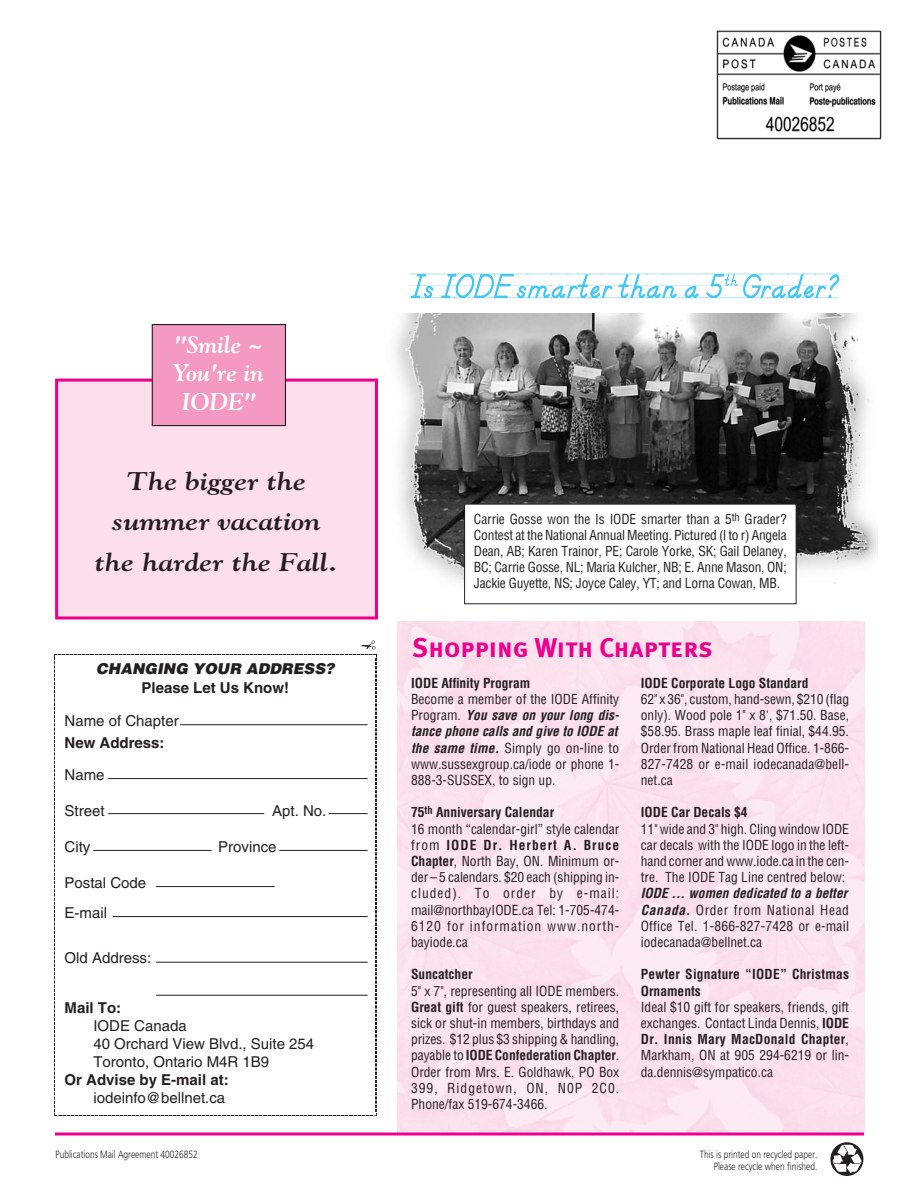
<style>
.page{position:relative;width:918px;height:1188px;background:#fff}
.page>*{position:absolute;margin:0;border:0;box-sizing:border-box;transform-origin:0 0}
.t1{font:27px "Meta Plus Bold Caps";color:#ec008c}
.t2{font:italic 700 25.5px/40.5px "Goudy";color:#231f20;text-align:center;scale:1.15 1}
.t3{font:italic 700 24px/28.8px "Goudy";color:#fff;text-align:center}
.t4{font:15px/18px "Helvetica";color:#231f20}
.t5{font:700 15px "Helvetica";color:#231f20}
.t6{font:italic 900 15px "Helvetica";color:#231f20}
.t7{font:condensed 13.5px/16.2px "Helvetica";color:#231f20;text-align:justify}
.t8{font:700 condensed 13.5px/16.2px "Helvetica";color:#231f20}
.t9{font:300 10.5px/12.6px "Frutiger";color:#231f20;text-align:right;scale:.8 1}
.s1{font-weight:700;font-style:italic}
.s2{font-weight:700}
</style>
<div class="page">
<img style="left:395px;top:313px;width:482px;height:280px">
<div style="left:398px;top:622px;width:466px;height:510px;background:#fce3ed"></div>
<svg style="left:55px;top:1132px;width:809px;height:4px;background:#f03da7"></svg>
<img style="left:830px;top:1142px;width:34px;height:34px">
<div style="left:57px;top:380px;width:319px;height:238px;background:#fcdfeb"></div>
<div style="left:55px;top:379px;width:323px;height:240px;border:3px solid #ec008c"></div>
<div style="left:152px;top:325px;width:133px;height:101px;background:#f499c1"></div>
<div style="left:152px;top:324px;width:134px;height:102px;border:1px solid #231f20"></div>
<img style="left:716px;top:30px;width:166px;height:110px">
<img style="left:376px;top:658px;width:1px;height:454px">
<svg style="left:54px;top:1112px;width:323px;height:4px"></svg>
<img style="left:54px;top:658px;width:1px;height:454px">
<hr style="left:180px;top:724px;width:188px;height:1px;background:#231f20">
<hr style="left:108px;top:778px;width:260px;height:1px;background:#231f20">
<hr style="left:108px;top:813px;width:156px;height:1px;background:#231f20">
<hr style="left:329px;top:813px;width:39px;height:1px;background:#231f20">
<hr style="left:93px;top:850px;width:119px;height:1px;background:#231f20">
<hr style="left:279px;top:850px;width:89px;height:1px;background:#231f20">
<hr style="left:156px;top:886px;width:119px;height:1px;background:#231f20">
<hr style="left:156px;top:962px;width:212px;height:1px;background:#231f20">
<hr style="left:156px;top:995px;width:212px;height:1px;background:#231f20">
<svg style="left:54px;top:641px;width:323px;height:17px"></svg>
<hr style="left:113px;top:916px;width:255px;height:1px;background:#231f20">
<div style="left:465px;top:505px;width:331px;height:98px;background:#fff"></div>
<svg style="left:410px;top:274px;width:429px;height:24px"></svg>
<h3 class="t3" style="left:174px;top:332px;width:92px">"Smile ~<br>You're in<br>IODE"</h3>
<h2 class="t2" style="left:95px;top:463px;width:213px">The bigger the summer vacation the harder the Fall.</h2>
<p class="t6" style="left:96px;top:664px;width:242px">CHANGING YOUR ADDRESS?</p>
<p class="t5" style="left:142px;top:682px;width:149px">Please Let Us Know!</p>
<p class="t4" style="left:65px;top:713px;width:116px">Name of Chapter</p>
<p class="t5" style="left:65px;top:737px;width:102px">New Address:</p>
<p class="t4" style="left:65px;top:767px;width:41px">Name</p>
<p class="t4" style="left:65px;top:803px;width:42px">Street</p>
<p class="t4" style="left:272px;top:803px;width:56px">Apt. No.</p>
<p class="t4" style="left:65px;top:839px;width:27px">City</p>
<p class="t4" style="left:218px;top:839px;width:60px">Province</p>
<p class="t4" style="left:65px;top:869px;width:83px;line-height:30px">Postal Code<br>E-mail</p>
<p class="t4" style="left:65px;top:950px;width:88px">Old Address:</p>
<p class="t5" style="left:65px;top:1002px;width:58px">Mail To:</p>
<p class="t4" style="left:93px;top:1018px;width:222px">IODE Canada<br>40 Orchard View Blvd., Suite 254<br>Toronto, Ontario M4R 1B9</p>
<p class="t5" style="left:65px;top:1074px;width:166px">Or Advise by E-mail at:</p>
<p class="t4" style="left:93px;top:1090px;width:133px">iodeinfo@bellnet.ca</p>
<p class="t9" style="left:56px;top:1148px;width:179px">Publications Mail Agreement 40026852</p>
<p class="t7" style="left:474px;top:512px;width:314px">Carrie Gosse won the Is IODE smarter than a 5<sup>th</sup> Grader?<br>Contest at the National Annual Meeting. Pictured (l to r) Angela Dean, AB; Karen Trainor, PE; Carole Yorke, SK; Gail Delaney, BC; Carrie Gosse, NL; Maria Kulcher, NB; E. Anne Mason, ON; Jackie Guyette, NS; Joyce Caley, YT; and Lorna Cowan, MB.</p>
<h1 class="t1" style="left:413px;top:632px;width:302px">Shopping With Chapters</h1>
<p class="t8" style="left:411px;top:676px;width:121px">IODE Affinity Program</p>
<p class="t7" style="left:411px;top:692px;width:212px;text-align:left">Become a member of the IODE Affinity P r o g r a m . <span class="s1">You save on your long dis&shy;tance phone calls and give to IODE at the same time.</span> Simply go on-line to www.sussexgroup.ca/iode or phone 1- 888-3-SUSSEX, to sign up.</p>
<p class="t7" style="left:411px;top:805px;width:210px;text-align:left"><span class="s2">75</span><sup>th</sup> <span class="s2">Anniversary Calendar<br></span>16 month “calendar-girl” style calendar from <span class="s2">IODE Dr. Herbert A. Bruce<br>Chapter</span>, North Bay, ON. Minimum or&shy;der – 5 calendars. $20 each (shipping in&shy;cluded). To order by e-mail: mail@northbayIODE.ca Tel: 1-705-474-<br>6120 for information www.north&shy;bayiode.ca</p>
<p class="t8" style="left:411px;top:967px;width:63px">Suncatcher</p>
<p class="t7" style="left:411px;top:984px;width:210px">5" x 7", representing all IODE members.<br><span class="s2">Great gift</span> for guest speakers, retirees, sick or shut-in members, birthdays and prizes. $12 plus $3 shipping &amp; handling, payable to <span class="s2">IODE Confederation Chapter</span>.<br>Order from Mrs. E. Goldhawk, PO Box 399, Ridgetown, ON, N0P 2C0.<br>Phone/fax 519-674-3466.</p>
<p class="t8" style="left:641px;top:676px;width:169px">IODE Corporate Logo Standard</p>
<p class="t7" style="left:641px;top:692px;width:210px">62" x 36", custom, hand-sewn, $210 (flag only). Wood pole 1" x 8', $71.50. Base, $58.95. Brass maple leaf finial, $44.95.<br>Order from National Head Office. 1-866- 827-7428 or e-mail iodecanada@bell&shy;net.ca</p>
<p class="t8" style="left:641px;top:805px;width:108px">IODE Car Decals $4</p>
<p class="t7" style="left:641px;top:822px;width:210px">11" wide and 3" high. Cling window IODE car decals with the IODE logo in the left&shy;hand corner and www.iode.ca in the cen&shy;tre. The IODE Tag Line centred below:</p>
<p class="t7" style="left:641px;top:886px;width:211px"><span class="s1">IODE … women dedicated to a better Canada.</span> Order from National Head Office Tel. 1-866-827-7428 or e-mail iodecanada@bellnet.ca</p>
<p class="t8" style="left:641px;top:967px;width:210px">Pewter Signature “IODE” Christmas<br>Ornaments</p>
<p class="t7" style="left:641px;top:1000px;width:210px">Ideal $10 gift for speakers, friends, gift exchanges. Contact Linda Dennis, <span class="s2">IODE Dr. Innis Mary MacDonald Chapter</span>, Markham, ON at 905 294-6219 or lin&shy;da.dennis@sympatico.ca</p>
<p class="t9" style="left:700px;top:1148px;width:148px">This is printed on recycled paper.<br>Please recycle when finished.</p>
</div>
